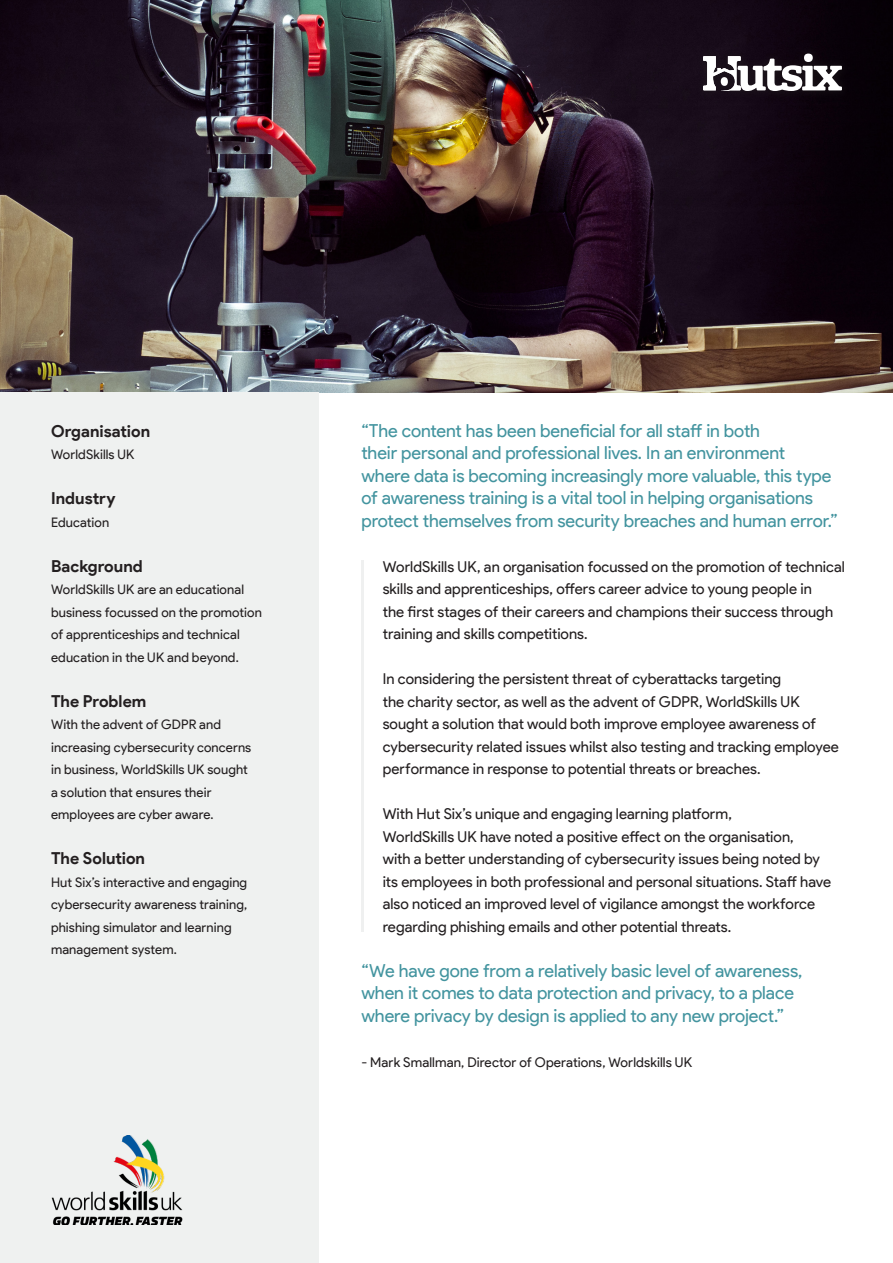
<style>
.page{position:relative;width:893px;height:1263px;background:#fff}
.page>*{position:absolute;margin:0;border:0;box-sizing:border-box;transform-origin:0 0}
.t1{font:18px/22.5px "Product Sans";letter-spacing:-.005em;color:#43949f}
.t2{font:700 16.5px "Product Sans";color:#231f20}
.t3{font:15px/22.5px "Product Sans";letter-spacing:.005em;color:#231f20}
.t4{font:13.5px "Product Sans";letter-spacing:.01em;color:#231f20}
.t5{font:13.2px/22.5px "Product Sans";letter-spacing:.01em;color:#231f20}
</style>
<div class="page">
<img style="left:0;top:0;width:893px;height:392px">
<div style="left:694px;top:44px;width:157px;height:56px;background:#120713"></div>
<div style="left:804px;top:54px;width:9px;height:8px;background:#fff;border-radius:50%"></div>
<svg style="left:703px;top:56px;width:139px;height:35px"></svg>
<div style="left:0;top:392px;width:318px;height:871px;background:#eff1f0"></div>
<hr style="left:361px;top:560px;width:3px;height:371px;background:#eff0f0">
<img style="left:51px;top:1135px;width:131px;height:90px">
<p class="t2" style="left:51px;top:421px;width:101px">Organisation</p>
<p class="t5" style="left:51px;top:443px;width:85px">WorldSkills UK</p>
<p class="t2" style="left:51px;top:488px;width:66px">Industry</p>
<p class="t5" style="left:51px;top:511px;width:60px">Education</p>
<p class="t2" style="left:51px;top:556px;width:93px">Background</p>
<p class="t5" style="left:51px;top:578px;width:194px">WorldSkills UK are an educational</p>
<p class="t5" style="left:51px;top:601px;width:212px">business focussed on the promotion</p>
<p class="t5" style="left:51px;top:623px;width:190px">of apprenticeships and technical</p>
<p class="t5" style="left:51px;top:646px;width:189px">education in the UK and beyond.</p>
<p class="t2" style="left:51px;top:691px;width:97px">The Problem</p>
<p class="t5" style="left:51px;top:713px;width:171px">With the advent of GDPR and</p>
<p class="t5" style="left:51px;top:736px;width:202px">increasing cybersecurity concerns</p>
<p class="t5" style="left:51px;top:758px;width:198px">in business, WorldSkills UK sought</p>
<p class="t5" style="left:51px;top:781px;width:162px">a solution that ensures their</p>
<p class="t5" style="left:51px;top:803px;width:164px">employees are cyber aware.</p>
<p class="t2" style="left:51px;top:848px;width:96px">The Solution</p>
<p class="t5" style="left:51px;top:871px;width:198px">Hut Six’s interactive and engaging</p>
<p class="t5" style="left:51px;top:893px;width:198px">cybersecurity awareness training, phishing simulator and learning management system.</p>
<p class="t1" style="left:361px;top:419px;width:400px">“The content has been beneficial for all staff in both</p>
<p class="t1" style="left:361px;top:442px;width:478px">their personal and professional lives. In an environment where data is becoming increasingly more valuable, this type of awareness training is a vital tool in helping organisations protect themselves from security breaches and human error.”</p>
<p class="t3" style="left:383px;top:555px;width:464px">WorldSkills UK, an organisation focussed on the promotion of technical skills and apprenticeships, offers career advice to young people in</p>
<p class="t3" style="left:383px;top:600px;width:452px">the first stages of their careers and champions their success through training and skills competitions.</p>
<p class="t3" style="left:383px;top:668px;width:458px">In considering the persistent threat of cyberattacks targeting<br>the charity sector, as well as the advent of GDPR, WorldSkills UK sought a solution that would both improve employee awareness of cybersecurity related issues whilst also testing and tracking employee performance in response to potential threats or breaches.</p>
<p class="t3" style="left:383px;top:803px;width:351px">With Hut Six’s unique and engaging learning platform,</p>
<p class="t3" style="left:383px;top:825px;width:412px">WorldSkills UK have noted a positive effect on the organisation,</p>
<p class="t3" style="left:383px;top:848px;width:439px">with a better understanding of cybersecurity issues being noted by</p>
<p class="t3" style="left:383px;top:870px;width:450px">its employees in both professional and personal situations. Staff have also noticed an improved level of vigilance amongst the workforce</p>
<p class="t3" style="left:383px;top:915px;width:350px">regarding phishing emails and other potential threats.</p>
<p class="t1" style="left:361px;top:959px;width:442px">“We have gone from a relatively basic level of awareness, when it comes to data protection and privacy, to a place</p>
<p class="t1" style="left:361px;top:1004px;width:424px">where privacy by design is applied to any new project.”</p>
<p class="t4" style="left:361px;top:1054px;width:332px">- Mark Smallman, Director of Operations, Worldskills UK</p>
</div>
